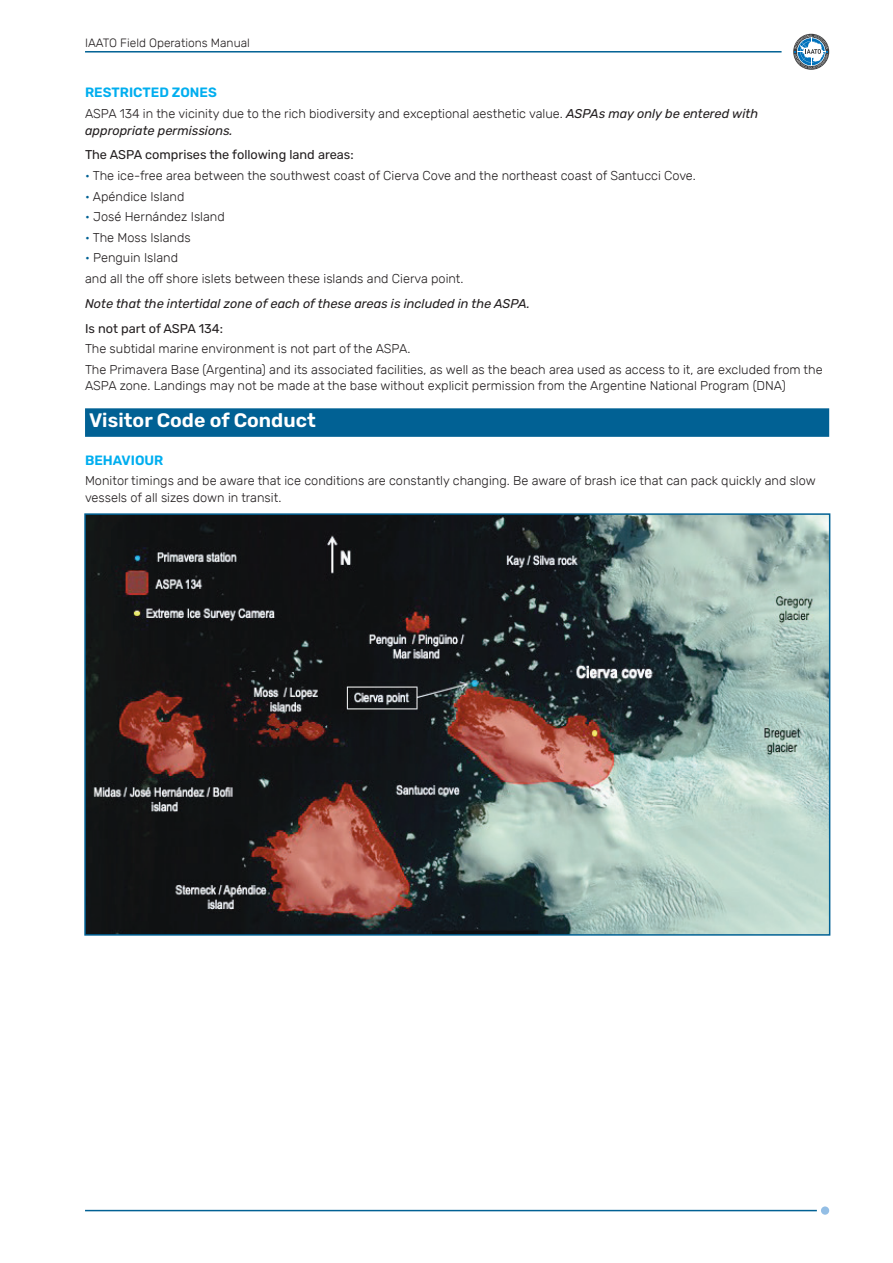
<style>
.page{position:relative;width:893px;height:1263px;background:#fff}
.page>*{position:absolute;margin:0;border:0;box-sizing:border-box;transform-origin:0 0}
.t1{font:600 19.5px "Rubik";color:#fff}
.t2{font:600 13.5px "Rubik";color:#00aeef}
.t3{font:300 12.75px/16.5px "Rubik";color:#231f20}
.t4{font:italic 12.75px "Rubik";color:#231f20}
.t5{font:12.75px "Rubik";color:#231f20}
.t6{font:300 12px "Rubik";color:#231f20}
.s1{font-weight:400;font-style:italic}
.s2{color:#016194}
</style>
<div class="page">
<hr style="left:85px;top:51px;width:697px;height:2px;background:#016194">
<hr style="left:85px;top:1210px;width:732px;height:1px;background:#016194">
<svg style="left:793px;top:34px;width:36px;height:36px"></svg>
<svg style="left:794px;top:35px;width:34px;height:34px"></svg>
<div style="left:821px;top:1206px;width:8px;height:9px;background:#93bee5;border-radius:50%"></div>
<div style="left:85px;top:408px;width:744px;height:29px;background:#016194"></div>
<img style="left:87px;top:516px;width:740px;height:417px">
<div style="left:84px;top:513px;width:746px;height:423px;border:2px solid #016194"></div>
<p class="t6" style="left:85px;top:37px;width:166px">IAATO Field Operations Manual</p>
<p class="t2" style="left:85px;top:85px;width:133px">RESTRICTED ZONES</p>
<p class="t3" style="left:85px;top:106px;width:675px">ASPA 134 in the vicinity due to the rich biodiversity and exceptional aesthetic value. <span class="s1">ASPAs may only be entered with appropriate permissions.</span></p>
<p class="t5" style="left:85px;top:148px;width:270px">The ASPA comprises the following land areas:</p>
<p class="t3" style="left:85px;top:168px;width:612px"><span class="s2">•</span> The ice-free area between the southwest coast of Cierva Cove and the northeast coast of Santucci Cove.</p>
<p class="t3" style="left:85px;top:188px;width:101px"><span class="s2">•</span> Apéndice Island</p>
<p class="t3" style="left:85px;top:209px;width:141px"><span class="s2">•</span> José Hernández Island</p>
<p class="t3" style="left:85px;top:229px;width:107px"><span class="s2">•</span> The Moss Islands</p>
<p class="t3" style="left:85px;top:248px;width:380px;line-height:20.7px"><span class="s2">•</span> Penguin Island<br>and all the off shore islets between these islands and Cierva point.</p>
<p class="t4" style="left:85px;top:296px;width:446px">Note that the intertidal zone of each of these areas is included in the ASPA.</p>
<p class="t5" style="left:85px;top:321px;width:140px">Is not part of ASPA 134:</p>
<p class="t3" style="left:85px;top:339px;width:739px;line-height:20.7px">The subtidal marine environment is not part of the ASPA.<br>The Primavera Base (Argentina) and its associated facilities, as well as the beach area used as access to it, are excluded from the</p>
<p class="t3" style="left:85px;top:378px;width:702px">ASPA zone. Landings may not be made at the base without explicit permission from the Argentine National Program (DNA)</p>
<h1 class="t1" style="left:89px;top:410px;width:228px">Visitor Code of Conduct</h1>
<p class="t2" style="left:85px;top:452px;width:80px">BEHAVIOUR</p>
<p class="t3" style="left:85px;top:473px;width:732px">Monitor timings and be aware that ice conditions are constantly changing. Be aware of brash ice that can pack quickly and slow vessels of all sizes down in transit.</p>
</div>
